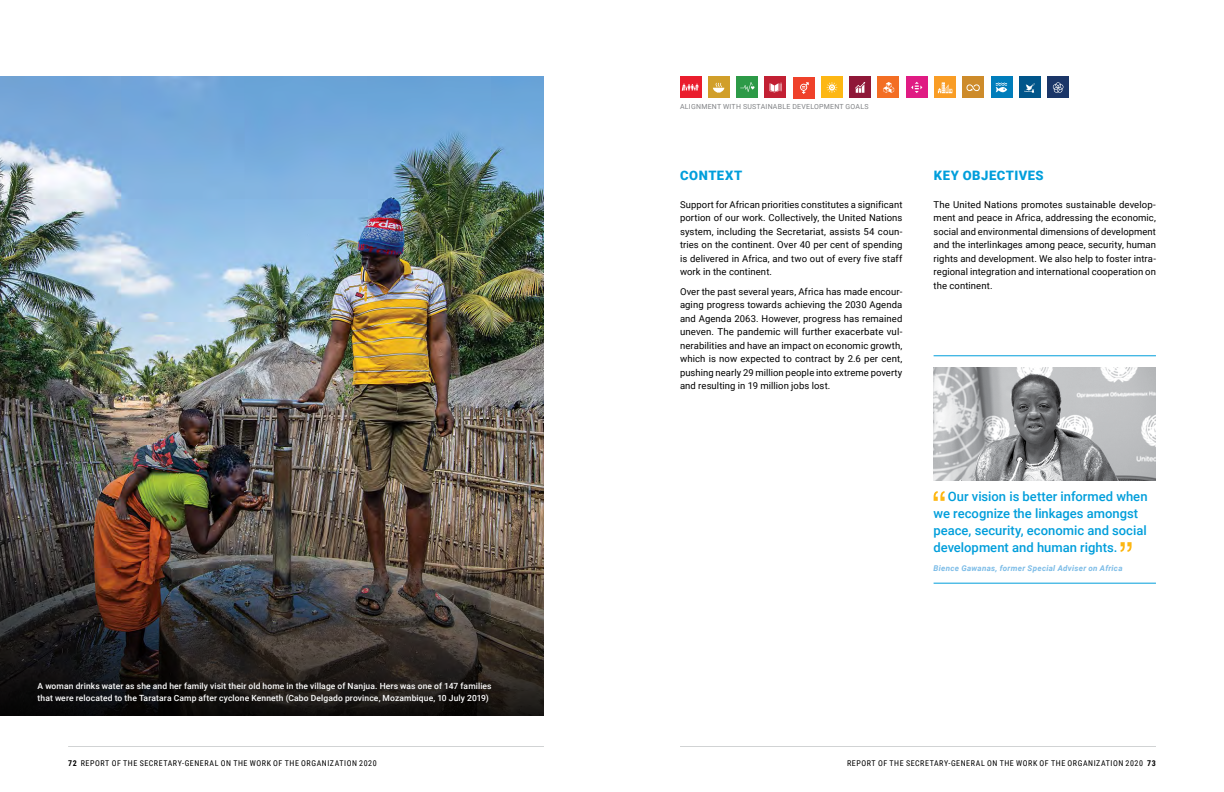
<style>
.page{position:relative;width:1224px;height:792px;background:#fff}
.page>*{position:absolute;margin:0;border:0;box-sizing:border-box;transform-origin:0 0}
.QUOTE{font:500 13px/17px "Roboto";color:#009edb}
.SH_section_heading_u{font:900 13px "Roboto";letter-spacing:.04em;color:#009edb}
.TX_ragged_column{font:9.5px/13.5px "Roboto";letter-spacing:.01em;color:#000;text-align:justify}
.CAP_overlayed_on_pho{font:500 8.5px/12.5px "Roboto";letter-spacing:.015em;color:#fff}
.t1{font:8px "Roboto Condensed";letter-spacing:.07em;color:#000}
.QUOTE_author{font:italic 700 8px "Roboto";letter-spacing:.035em;color:#7cbce7}
.SDG_title{font:7px "Roboto";letter-spacing:.035em;color:#808285}
.s1{font-weight:700}
</style>
<div class="page">
<hr style="left:680px;top:746px;width:476px;height:1px;background:#d1d3d4">
<hr style="left:68px;top:746px;width:476px;height:1px;background:#d1d3d4">
<img style="left:0;top:77px;width:544px;height:445px">
<img style="left:0;top:522px;width:544px;height:193px">
<div style="left:680px;top:77px;width:21px;height:21px;background:#ea1d2d"></div>
<svg style="left:682px;top:84px;width:16px;height:7px"></svg>
<div style="left:708px;top:77px;width:22px;height:21px;background:#d19f2a"></div>
<svg style="left:713px;top:83px;width:11px;height:10px"></svg>
<div style="left:737px;top:77px;width:21px;height:21px;background:#2d9a47"></div>
<svg style="left:740px;top:82px;width:14px;height:10px"></svg>
<div style="left:765px;top:77px;width:21px;height:21px;background:#c22033"></div>
<svg style="left:770px;top:83px;width:12px;height:9px"></svg>
<div style="left:793px;top:77px;width:22px;height:22px;background:#ef412a"></div>
<svg style="left:800px;top:82px;width:9px;height:12px"></svg>
<div style="left:821px;top:77px;width:22px;height:21px;background:#fdb714"></div>
<svg style="left:827px;top:82px;width:10px;height:11px"></svg>
<div style="left:850px;top:77px;width:21px;height:21px;background:#8f1838"></div>
<svg style="left:855px;top:82px;width:10px;height:11px"></svg>
<div style="left:878px;top:77px;width:21px;height:21px;background:#f36e24"></div>
<svg style="left:883px;top:82px;width:11px;height:11px"></svg>
<div style="left:906px;top:77px;width:21px;height:21px;background:#e01b83"></div>
<svg style="left:911px;top:82px;width:11px;height:11px"></svg>
<div style="left:934px;top:77px;width:22px;height:21px;background:#f99d25"></div>
<svg style="left:938px;top:82px;width:14px;height:11px"></svg>
<div style="left:963px;top:77px;width:21px;height:21px;background:#cd8b2a"></div>
<svg style="left:967px;top:84px;width:13px;height:7px"></svg>
<div style="left:991px;top:77px;width:21px;height:21px;background:#007dbb"></div>
<svg style="left:996px;top:83px;width:11px;height:9px"></svg>
<div style="left:1019px;top:77px;width:21px;height:21px;background:#00558a"></div>
<svg style="left:1024px;top:83px;width:11px;height:10px"></svg>
<div style="left:1047px;top:77px;width:22px;height:21px;background:#1b3668"></div>
<svg style="left:1053px;top:82px;width:10px;height:11px"></svg>
<hr style="left:934px;top:355px;width:222px;height:1px;background:#009edb">
<hr style="left:934px;top:583px;width:222px;height:1px;background:#009edb">
<svg style="left:934px;top:491px;width:11px;height:10px"></svg>
<svg style="left:1121px;top:542px;width:11px;height:10px"></svg>
<img style="left:934px;top:368px;width:222px;height:113px">
<p class="CAP_overlayed_on_pho" style="left:38px;top:679px;width:456px">A woman drinks water as she and her family visit their old home in the village of Nanjua. Hers was one of 147 families that were relocated to the Taratara Camp after cyclone Kenneth (Cabo Delgado province, Mozambique, 10 July 2019)</p>
<p class="SDG_title" style="left:680px;top:102px;width:190px">ALIGNMENT WITH SUSTAINABLE DEVELOPMENT GOALS</p>
<p class="SH_section_heading_u" style="left:680px;top:166px;width:63px">CONTEXT</p>
<p class="TX_ragged_column" style="left:680px;top:198px;width:224px">Support for African priorities constitutes a significant portion of our work. Collectively, the United Nations system, including the Secretariat, assists 54 coun&shy;tries on the continent. Over 40 per cent of spending is delivered in Africa, and two out of every five staff work in the continent.</p>
<p class="TX_ragged_column" style="left:680px;top:284px;width:224px">Over the past several years, Africa has made encour&shy;aging progress towards achieving the 2030 Agenda and Agenda 2063. However, progress has remained uneven. The pandemic will further exacerbate vul&shy;nerabilities and have an impact on economic growth, which is now expected to contract by 2.6 per cent, pushing nearly 29 million people into extreme poverty and resulting in 19 million jobs lost.</p>
<p class="SH_section_heading_u" style="left:934px;top:166px;width:111px">KEY OBJECTIVES</p>
<p class="TX_ragged_column" style="left:934px;top:198px;width:224px">The United Nations promotes sustainable develop&shy;ment and peace in Africa, addressing the economic, social and environmental dimensions of development and the interlinkages among peace, security, human rights and development. We also help to foster intra&shy;regional integration and international cooperation on the continent.</p>
<p class="QUOTE" style="left:934px;top:487px;width:216px;text-indent:14px">Our vision is better informed when we recognize the linkages amongst peace, security, economic and social development and human rights.</p>
<p class="QUOTE_author" style="left:934px;top:563px;width:190px">Bience Gawanas, former Special Adviser on Africa</p>
<p class="t1" style="left:68px;top:757px;width:310px"><span class="s1">72</span> REPORT OF THE SECRETARY-GENERAL ON THE WORK OF THE ORGANIZATION 2020</p>
<p class="t1" style="left:847px;top:757px;width:310px">REPORT OF THE SECRETARY-GENERAL ON THE WORK OF THE ORGANIZATION 2020 <span class="s1">73</span></p>
</div>
